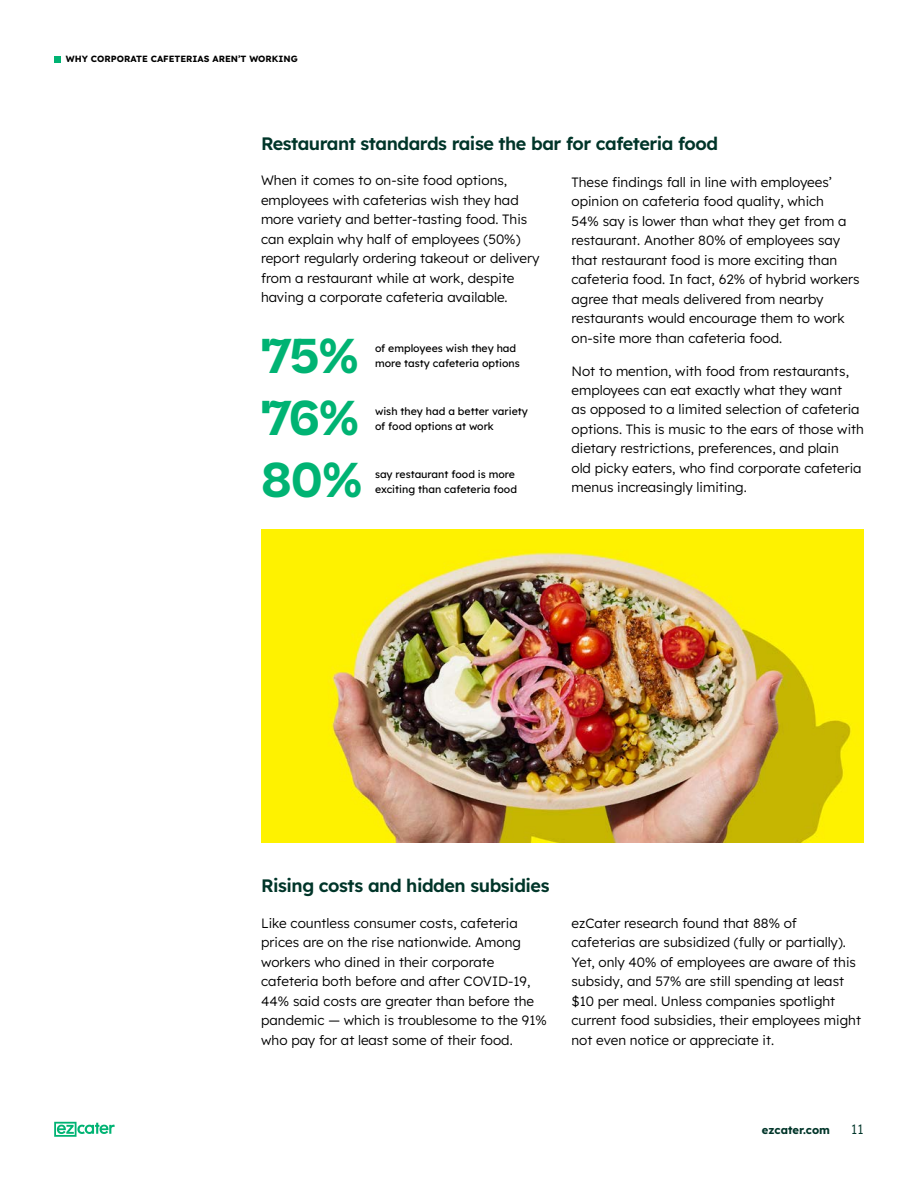
<style>
.page{position:relative;width:918px;height:1188px;background:#fff}
.page>*{position:absolute;margin:0;border:0;box-sizing:border-box;transform-origin:0 0}
.t1{font:700 45px/62.1px "Hepta Slab";color:#00b373;text-align:justify}
.t2{font:600 18px "Lexend Deca";letter-spacing:-.025em;color:#003529}
.t3{font:300 13.5px/19.5px "Lexend Deca";color:#000}
.t4{font:300 13.5px "Lexend Deca";color:#003529}
.t5{font:700 11.25px "Lexend Deca";color:#003529}
.t6{font:10.5px/15px "Lexend Deca";color:#000}
.t7{font:700 9px "Lexend Deca";color:#000}
</style>
<div class="page">
<img style="left:261px;top:529px;width:603px;height:313px">
<svg style="left:54px;top:56px;width:6px;height:6px"></svg>
<svg style="left:54px;top:1122px;width:61px;height:15px"></svg>
<p class="t7" style="left:66px;top:52px;width:233px">WHY CORPORATE CAFETERIAS AREN’T WORKING</p>
<h2 class="t2" style="left:261px;top:129px;width:459px">Restaurant standards raise the bar for cafeteria food</h2>
<p class="t3" style="left:261px;top:170px;width:280px">When it comes to on-site food options, employees with cafeterias wish they had more variety and better-tasting food. This can explain why half of employees (50%) report regularly ordering takeout or delivery from a restaurant while at work, despite having a corporate cafeteria available.</p>
<p class="t3" style="left:572px;top:171px;width:290px">These findings fall in line with employees’ opinion on cafeteria food quality, which<br>54% say is lower than what they get from a restaurant. Another 80% of employees say that restaurant food is more exciting than cafeteria food. In fact, 62% of hybrid workers agree that meals delivered from nearby restaurants would encourage them to work on-site more than cafeteria food.</p>
<p class="t3" style="left:572px;top:360px;width:294px">Not to mention, with food from restaurants, employees can eat exactly what they want<br>as opposed to a limited selection of cafeteria options. This is music to the ears of those with dietary restrictions, preferences, and plain<br>old picky eaters, who find corporate cafeteria menus increasingly limiting.</p>
<h1 class="t1" style="left:261px;top:326px;width:103px">75% 76% 80%</h1>
<p class="t6" style="left:375px;top:340px;width:146px">of employees wish they had more tasty cafeteria options</p>
<p class="t6" style="left:375px;top:404px;width:155px">wish they had a better variety of food options at work</p>
<p class="t6" style="left:375px;top:466px;width:144px">say restaurant food is more exciting than cafeteria food</p>
<h2 class="t2" style="left:261px;top:872px;width:290px">Rising costs and hidden subsidies</h2>
<p class="t3" style="left:261px;top:912px;width:287px">Like countless consumer costs, cafeteria prices are on the rise nationwide. Among workers who dined in their corporate cafeteria both before and after COVID-19, 44% said costs are greater than before the pandemic — which is troublesome to the 91% who pay for at least some of their food.</p>
<p class="t3" style="left:572px;top:912px;width:291px">ezCater research found that 88% of cafeterias are subsidized (fully or partially).<br>Yet, only 40% of employees are aware of this subsidy, and 57% are still spending at least $10 per meal. Unless companies spotlight current food subsidies, their employees might not even notice or appreciate it.</p>
<p class="t5" style="left:762px;top:1121px;width:70px">ezcater.com</p>
<p class="t4" style="left:851px;top:1120px;width:14px">11</p>
</div>
